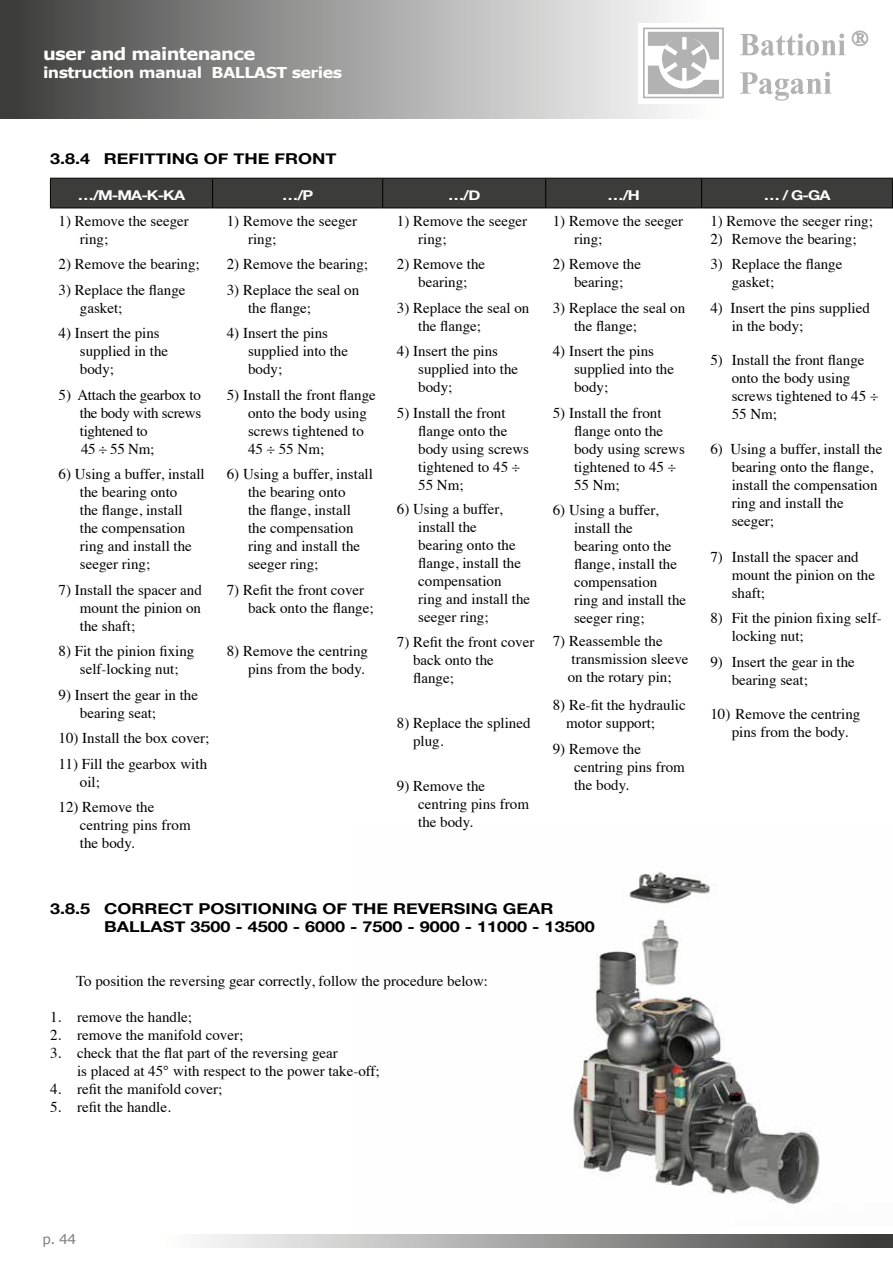
<style>
.page{position:relative;width:893px;height:1263px;background:#fff}
.page>*{position:absolute;margin:0;border:0;box-sizing:border-box;transform-origin:0 0}
.t1{font:700 16.95px "Verdana";letter-spacing:-.035em;color:#fff;scale:1.06 1}
.t2{font:15px/18px "Times";color:#000}
.t3{font:700 15px/18px "Helvetica Neue";color:#000;scale:1.2 1}
.t4{font:15px/18px "Times";letter-spacing:-.02em;color:#000}
.t5{font:700 15px "Verdana";letter-spacing:-.035em;color:#fff;scale:1.06 1}
.t6{font:700 13.5px "Helvetica Neue";color:#fff;scale:1.2 1}
.t7{font:13.35px "Verdana";color:#7e7e7d}
</style>
<div class="page">
<div style="left:0;top:0;width:754px;height:118px;background:linear-gradient(to right,#414140,#fff)"></div>
<svg style="left:205px;top:1234px;width:687px;height:13px;background:#9a9a9a"></svg>
<svg style="left:892px;top:1234px;width:1px;height:13px"></svg>
<div style="left:638px;top:23px;width:94px;height:81px;background:#fff"></div>
<svg style="left:740px;top:72px;width:91px;height:29px"></svg>
<svg style="left:740px;top:33px;width:105px;height:23px"></svg>
<div style="left:643px;top:28px;width:81px;height:70px;border:2px solid #b3b2b2"></div>
<svg style="left:648px;top:32px;width:71px;height:62px"></svg>
<svg style="left:852px;top:30px;width:16px;height:16px"></svg>
<img style="left:570px;top:872px;width:250px;height:333px">
<hr style="left:50px;top:208px;width:163px;height:1px;background:#000">
<hr style="left:213px;top:208px;width:170px;height:1px;background:#000">
<hr style="left:383px;top:208px;width:163px;height:1px;background:#000">
<div style="left:50px;top:178px;width:843px;height:30px;background:#3c3c3b"></div>
<hr style="left:546px;top:178px;width:156px;height:1px;background:#000">
<hr style="left:702px;top:178px;width:191px;height:1px;background:#000">
<hr style="left:546px;top:208px;width:156px;height:1px;background:#000">
<hr style="left:702px;top:208px;width:191px;height:1px;background:#000">
<p class="t1" style="left:43px;top:43px;width:202px">user and maintenance</p>
<p class="t5" style="left:43px;top:63px;width:284px">instruction manual BALLAST series</p>
<p class="t3" style="left:50px;top:150px;width:240px">3.8.4 REFITTING OF THE FRONT</p>
<p class="t6" style="left:78px;top:184px;width:91px">…/M-MA-K-KA</p>
<p class="t6" style="left:282px;top:184px;width:27px">…/P</p>
<p class="t6" style="left:448px;top:184px;width:28px">…/D</p>
<p class="t6" style="left:607px;top:184px;width:28px">…/H</p>
<p class="t6" style="left:764px;top:184px;width:57px">… / G-GA</p>
<p class="t2" style="left:80px;top:210px;width:111px;text-indent:-21px">1) Remove the seeger ring;</p>
<p class="t2" style="left:59px;top:254px;width:143px">2) Remove the bearing;</p>
<p class="t2" style="left:80px;top:279px;width:107px;text-indent:-21px">3) Replace the flange gasket;</p>
<p class="t2" style="left:80px;top:323px;width:90px;text-indent:-21px">4) Insert the pins supplied in the body;</p>
<p class="t4" style="left:80px;top:384px;width:123px;text-indent:-21px">5) Attach the gearbox to the body with screws tightened to<br>45 ÷ 55 Nm;</p>
<p class="t2" style="left:80px;top:464px;width:126px;text-indent:-21px">6) Using a buffer, install the bearing onto<br>the flange, install the compensation ring and install the seeger ring;</p>
<p class="t2" style="left:80px;top:579px;width:123px;text-align:justify;text-indent:-21px">7) Install the spacer and mount the pinion on the shaft;</p>
<p class="t2" style="left:59px;top:641px;width:137px;text-align:center">8) Fit the pinion fixing self-locking nut;</p>
<p class="t2" style="left:80px;top:684px;width:120px;text-indent:-21px">9) Insert the gear in the bearing seat;</p>
<p class="t2" style="left:59px;top:728px;width:152px">10) Install the box cover;</p>
<p class="t2" style="left:80px;top:753px;width:129px;text-indent:-21px">11) Fill the gearbox with oil;</p>
<p class="t2" style="left:80px;top:797px;width:112px;text-indent:-21px">12) Remove the centring pins from the body.</p>
<p class="t2" style="left:574px;top:210px;width:111px;text-indent:-21px">1) Remove the seeger ring;</p>
<p class="t2" style="left:553px;top:254px;width:90px;text-align:center">2) Remove the bearing;</p>
<p class="t2" style="left:574px;top:297px;width:113px;text-indent:-21px">3) Replace the seal on the flange;</p>
<p class="t2" style="left:574px;top:341px;width:102px;text-indent:-21px">4) Insert the pins supplied into the body;</p>
<p class="t2" style="left:574px;top:402px;width:112px;text-indent:-21px">5) Install the front flange onto the body using screws tightened to 45 ÷<br>55 Nm;</p>
<p class="t2" style="left:574px;top:500px;width:114px;text-indent:-21px">6) Using a buffer, install the<br>bearing onto the flange, install the compensation<br>ring and install the seeger ring;</p>
<p class="t2" style="left:568px;top:630px;width:122px;text-indent:-15px">7) Reassemble the transmission sleeve on the rotary pin;</p>
<p class="t2" style="left:566px;top:695px;width:121px;text-indent:-14px">8) Re-fit the hydraulic motor support;</p>
<p class="t2" style="left:574px;top:738px;width:112px;text-indent:-21px">9) Remove the centring pins from the body.</p>
<p class="t2" style="left:248px;top:210px;width:111px;text-indent:-21px">1) Remove the seeger ring;</p>
<p class="t2" style="left:227px;top:254px;width:143px">2) Remove the bearing;</p>
<p class="t2" style="left:248px;top:279px;width:113px;text-indent:-21px">3) Replace the seal on the flange;</p>
<p class="t2" style="left:248px;top:323px;width:102px;text-indent:-21px">4) Insert the pins supplied into the body;</p>
<p class="t2" style="left:248px;top:384px;width:129px;text-indent:-21px">5) Install the front flange onto the body using screws tightened to<br>45 ÷ 55 Nm;</p>
<p class="t2" style="left:248px;top:464px;width:126px;text-indent:-21px">6) Using a buffer, install the bearing onto<br>the flange, install the compensation ring and install the seeger ring;</p>
<p class="t2" style="left:248px;top:579px;width:127px;text-indent:-21px">7) Refit the front cover back onto the flange;</p>
<p class="t2" style="left:227px;top:641px;width:143px;text-align:right">8) Remove the centring pins from the body.</p>
<p class="t2" style="left:710px;top:210px;width:164px">1) Remove the seeger ring;</p>
<p class="t2" style="left:710px;top:228px;width:148px">2) Remove the bearing;</p>
<p class="t2" style="left:732px;top:254px;width:112px;text-indent:-21px">3) Replace the flange gasket;</p>
<p class="t2" style="left:732px;top:297px;width:140px;text-indent:-21px">4) Insert the pins supplied in the body;</p>
<p class="t2" style="left:732px;top:350px;width:148px;text-indent:-21px">5) Install the front flange onto the body using screws tightened to 45 ÷<br>55 Nm;</p>
<p class="t2" style="left:732px;top:438px;width:152px;text-indent:-21px">6) Using a buffer, install the bearing onto the flange, install the compensation ring and install the seeger;</p>
<p class="t2" style="left:732px;top:546px;width:145px;text-indent:-21px">7) Install the spacer and mount the pinion on the shaft;</p>
<p class="t2" style="left:732px;top:608px;width:152px;text-indent:-21px">8) Fit the pinion fixing self&shy;locking nut;</p>
<p class="t2" style="left:732px;top:651px;width:125px;text-indent:-21px">9) Insert the gear in the bearing seat;</p>
<p class="t2" style="left:732px;top:704px;width:130px;text-indent:-21px">10) Remove the centring pins from the body.</p>
<p class="t2" style="left:418px;top:210px;width:111px;text-indent:-21px">1) Remove the seeger ring;</p>
<p class="t2" style="left:397px;top:254px;width:90px;text-align:center">2) Remove the bearing;</p>
<p class="t2" style="left:418px;top:297px;width:113px;text-indent:-21px">3) Replace the seal on the flange;</p>
<p class="t2" style="left:418px;top:341px;width:102px;text-indent:-21px">4) Insert the pins supplied into the body;</p>
<p class="t2" style="left:418px;top:402px;width:112px;text-indent:-21px">5) Install the front flange onto the body using screws tightened to 45 ÷<br>55 Nm;</p>
<p class="t2" style="left:418px;top:498px;width:114px;text-indent:-21px">6) Using a buffer, install the<br>bearing onto the flange, install the compensation<br>ring and install the seeger ring;</p>
<p class="t2" style="left:413px;top:632px;width:123px;text-indent:-16px">7) Refit the front cover back onto the flange;</p>
<p class="t2" style="left:413px;top:712px;width:119px;text-indent:-16px">8) Replace the splined plug.</p>
<p class="t2" style="left:418px;top:775px;width:112px;text-indent:-21px">9) Remove the centring pins from the body.</p>
<p class="t3" style="left:104px;top:900px;width:410px;text-indent:-54px">3.8.5 CORRECT POSITIONING OF THE REVERSING GEAR<br>BALLAST 3500 - 4500 - 6000 - 7500 - 9000 - 11000 - 13500</p>
<p class="t2" style="left:76px;top:971px;width:414px">To position the reversing gear correctly, follow the procedure below:</p>
<p class="t2" style="left:50px;top:1007px;width:143px">1. remove the handle;</p>
<p class="t2" style="left:50px;top:1025px;width:195px">2. remove the manifold cover;</p>
<p class="t2" style="left:77px;top:1043px;width:304px;text-indent:-27px">3. check that the flat part of the reversing gear<br>is placed at 45° with respect to the power take-off;</p>
<p class="t2" style="left:50px;top:1079px;width:174px">4. refit the manifold cover;</p>
<p class="t2" style="left:50px;top:1097px;width:122px">5. refit the handle.</p>
<p class="t7" style="left:43px;top:1230px;width:35px">p. 44</p>
</div>
